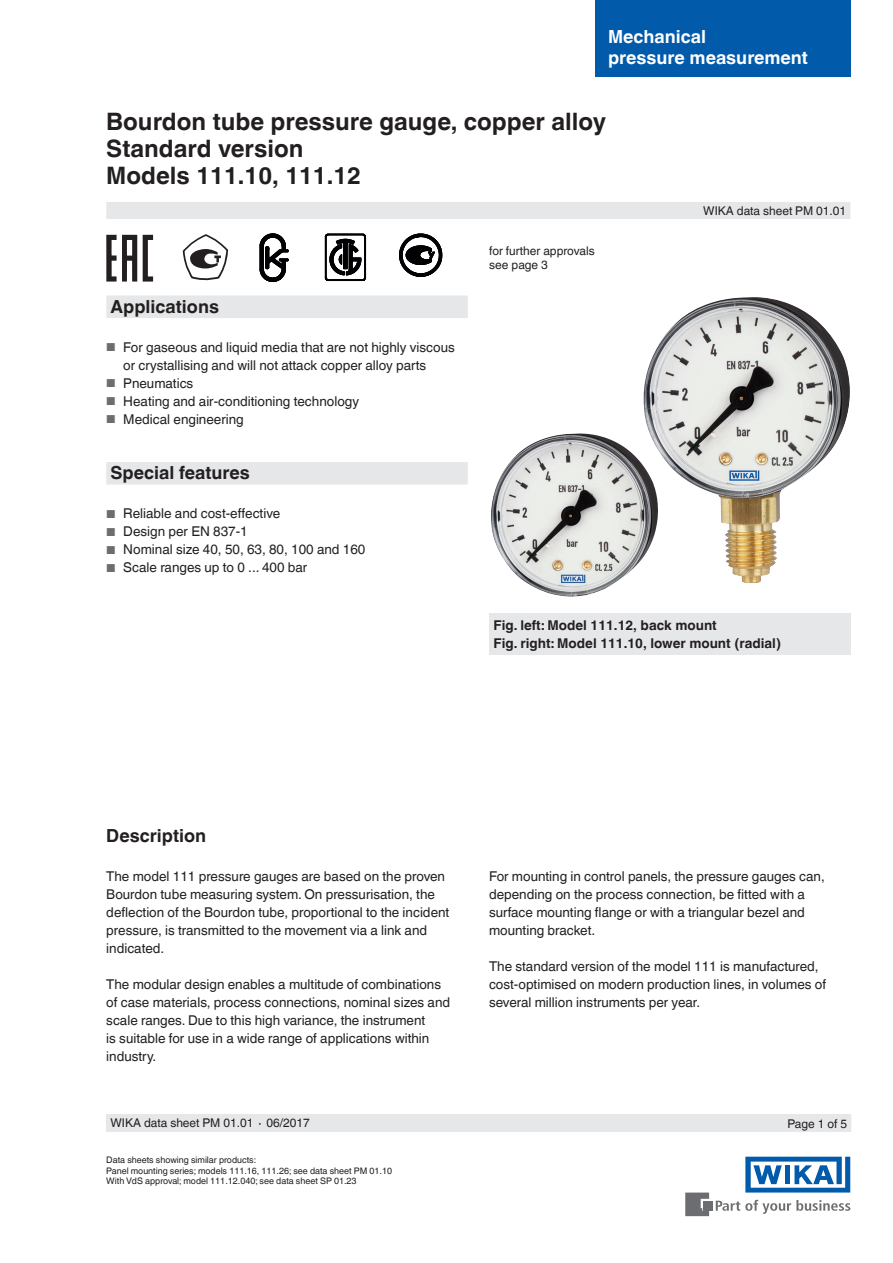
<style>
.page{position:relative;width:893px;height:1263px;background:#fff}
.page>*{position:absolute;margin:0;border:0;box-sizing:border-box;transform-origin:0 0}
.t1{font:700 24px/27px "Helvetica World";color:#231f20}
.t2{font:700 18px "Helvetica World";color:#231f20}
.t3{font:700 18px/21px "Helvetica World";color:#fff}
.t4{font:13.5px/18px "Helvetica World";color:#231f20}
.t5{font:700 13.5px/18px "Helvetica World";color:#231f20}
.t6{font:12px/13.5px "Helvetica World";color:#231f20}
.t7{font:9px/10.5px "Helvetica World";color:#231f20}
.s1{font-size:11.55px;color:#6c6d70}
</style>
<div class="page">
<svg style="left:716px;top:1200px;width:134px;height:14px"></svg>
<div style="left:703px;top:1201px;width:9px;height:9px;background:#6c6d70"></div>
<svg style="left:685px;top:1192px;width:24px;height:24px"></svg>
<svg style="left:745px;top:1157px;width:105px;height:35px"></svg>
<div style="left:595px;top:0;width:255px;height:77px;background:#015aaa"></div>
<div style="left:106px;top:202px;width:744px;height:17px;background:#e6e7e9"></div>
<div style="left:106px;top:1114px;width:744px;height:18px;background:#e6e7e9"></div>
<img style="left:642px;top:297px;width:208px;height:286px">
<img style="left:518px;top:433px;width:60px;height:21px">
<div style="left:489px;top:613px;width:362px;height:42px;background:#e6e7e9"></div>
<div style="left:106px;top:295px;width:362px;height:23px;background:#e6e7e9"></div>
<div style="left:106px;top:462px;width:362px;height:22px;background:#e6e7e9"></div>
<svg style="left:143px;top:235px;width:10px;height:47px"></svg>
<svg style="left:106px;top:235px;width:31px;height:47px"></svg>
<svg style="left:325px;top:234px;width:41px;height:47px"></svg>
<svg style="left:399px;top:234px;width:43px;height:42px"></svg>
<svg style="left:260px;top:234px;width:28px;height:48px"></svg>
<svg style="left:183px;top:234px;width:45px;height:47px"></svg>
<h2 class="t3" style="left:608px;top:26px;width:201px">Mechanical<br>pressure measurement</h2>
<h1 class="t1" style="left:106px;top:108px;width:501px">Bourdon tube pressure gauge, copper alloy<br>Standard version<br>Models 111.10, 111.12</h1>
<h2 class="t2" style="left:111px;top:296px;width:110px">Applications</h2>
<p class="t4" style="left:123px;top:338px;width:333px;text-indent:-17px"><span class="s1">■</span> For gaseous and liquid media that are not highly viscous or crystallising and will not attack copper alloy parts</p>
<p class="t4" style="left:106px;top:374px;width:89px"><span class="s1">■</span> Pneumatics</p>
<p class="t4" style="left:106px;top:392px;width:254px"><span class="s1">■</span> Heating and air-conditioning technology</p>
<p class="t4" style="left:106px;top:410px;width:139px"><span class="s1">■</span> Medical engineering</p>
<h2 class="t2" style="left:111px;top:462px;width:141px">Special features</h2>
<p class="t4" style="left:106px;top:505px;width:175px"><span class="s1">■</span> Reliable and cost-effective</p>
<p class="t4" style="left:106px;top:523px;width:143px"><span class="s1">■</span> Design per EN 837-1</p>
<p class="t4" style="left:106px;top:541px;width:261px"><span class="s1">■</span> Nominal size 40, 50, 63, 80, 100 and 160</p>
<p class="t4" style="left:106px;top:559px;width:202px"><span class="s1">■</span> Scale ranges up to 0 ... 400 bar</p>
<p class="t6" style="left:489px;top:244px;width:107px">for further approvals see page 3</p>
<p class="t6" style="left:703px;top:204px;width:144px">WIKA data sheet PM 01.01</p>
<p class="t5" style="left:494px;top:616px;width:289px">Fig. left: Model 111.12, back mount<br>Fig. right: Model 111.10, lower mount (radial)</p>
<h2 class="t2" style="left:106px;top:825px;width:101px">Description</h2>
<p class="t4" style="left:106px;top:867px;width:345px">The model 111 pressure gauges are based on the proven Bourdon tube measuring system. On pressurisation, the deflection of the Bourdon tube, proportional to the incident pressure, is transmitted to the movement via a link and indicated.</p>
<p class="t4" style="left:106px;top:975px;width:345px">The modular design enables a multitude of combinations of case materials, process connections, nominal sizes and scale ranges. Due to this high variance, the instrument<br>is suitable for use in a wide range of applications within industry.</p>
<p class="t6" style="left:111px;top:1116px;width:201px">WIKA data sheet PM 01.01 ∙ 06/2017</p>
<p class="t7" style="left:106px;top:1155px;width:287px">Data sheets showing similar products:<br>Panel mounting series; models 111.16, 111.26; see data sheet PM 01.10<br>With VdS approval; model 111.12.040; see data sheet SP 01.23</p>
<p class="t4" style="left:489px;top:867px;width:337px">For mounting in control panels, the pressure gauges can, depending on the process connection, be fitted with a surface mounting flange or with a triangular bezel and mounting bracket.</p>
<p class="t4" style="left:489px;top:957px;width:339px">The standard version of the model 111 is manufactured, cost-optimised on modern production lines, in volumes of several million instruments per year.</p>
<p class="t6" style="left:788px;top:1117px;width:61px">Page 1 of 5</p>
</div>
